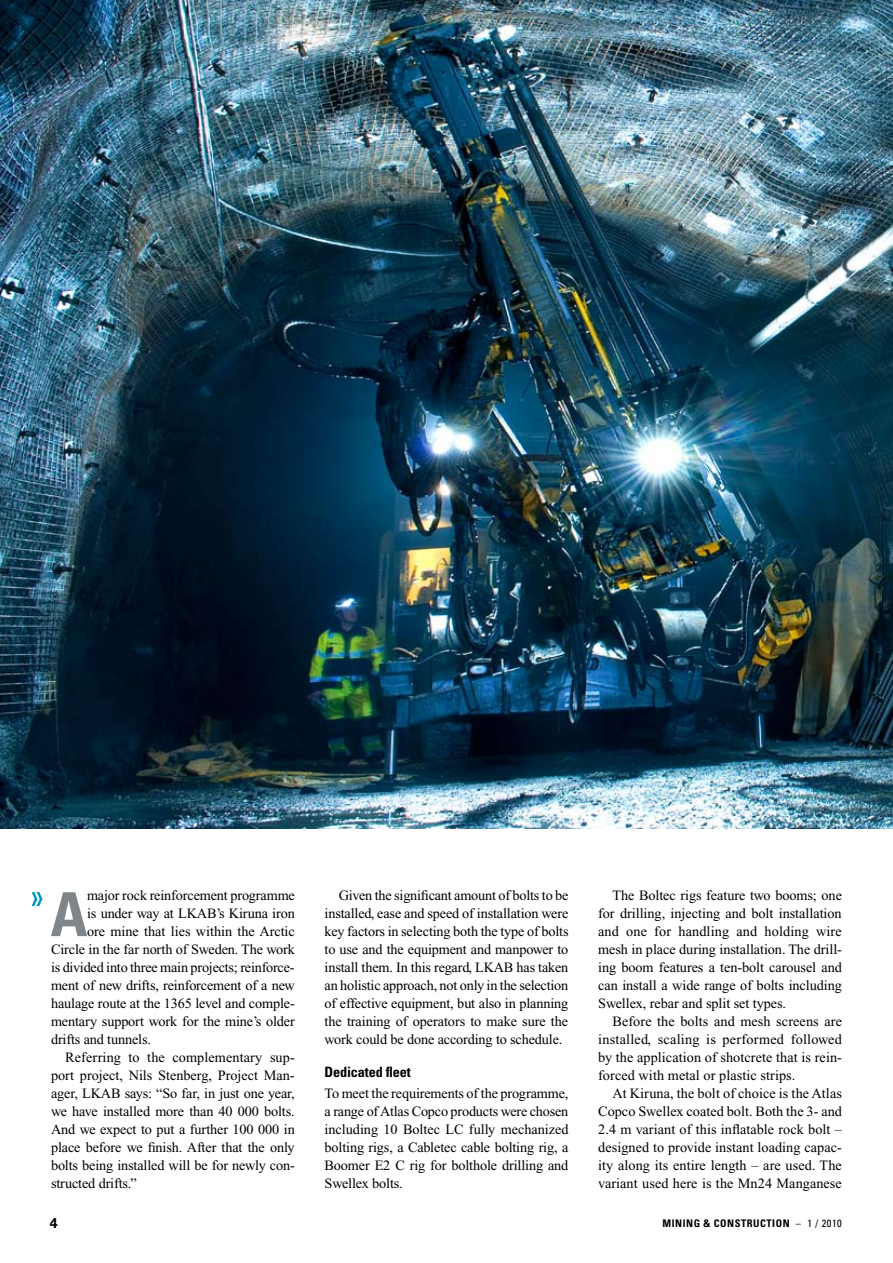
<style>
.page{position:relative;width:893px;height:1263px;background:#fff}
.page>*{position:absolute;margin:0;border:0;box-sizing:border-box;transform-origin:0 0}
.t1{font:700 condensed 60.75px "Univers";color:#7f8589}
.t2{font:14.25px/18px "Times New Roman";letter-spacing:-.01em;color:#000;text-align:justify}
.t3{font:700 condensed 14.25px "Univers";letter-spacing:-.01em;color:#000}
.t4{font:700 14.25px "Univers";color:#000}
.t5{font:700 condensed 10.5px "Univers";letter-spacing:.05em;color:#000}
.s1{font-weight:400}
</style>
<div class="page">
<img style="left:0;top:0;width:893px;height:828px">
<svg style="left:32px;top:892px;width:10px;height:14px"></svg>
<h1 class="t1" style="left:51px;top:877px;width:38px">A</h1>
<p class="t2" style="left:87px;top:886px;width:209px">major rock reinforcement programme</p>
<p class="t2" style="left:87px;top:904px;width:209px">is under way at LKAB’s Kiruna iron</p>
<p class="t2" style="left:87px;top:922px;width:209px">ore mine that lies within the Arctic</p>
<p class="t2" style="left:51px;top:940px;width:245px">Circle in the far north of Sweden. The work</p>
<p class="t2" style="left:51px;top:958px;width:245px">is divided into three main projects; reinforce-</p>
<p class="t2" style="left:51px;top:976px;width:245px">ment of new drifts, reinforcement of a new</p>
<p class="t2" style="left:51px;top:994px;width:245px">haulage route at the 1365 level and comple-</p>
<p class="t2" style="left:51px;top:1012px;width:245px">mentary support work for the mine’s older</p>
<p class="t2" style="left:51px;top:1030px;width:101px">drifts and tunnels.</p>
<p class="t2" style="left:65px;top:1048px;width:231px">Referring to the complementary sup-</p>
<p class="t2" style="left:51px;top:1066px;width:245px">port project, Nils Stenberg, Project Man-</p>
<p class="t2" style="left:51px;top:1084px;width:245px">ager, LKAB says: “So far, in just one year,</p>
<p class="t2" style="left:51px;top:1102px;width:245px">we have installed more than 40 000 bolts.</p>
<p class="t2" style="left:51px;top:1120px;width:245px">And we expect to put a further 100 000 in</p>
<p class="t2" style="left:51px;top:1138px;width:245px">place before we finish. After that the only</p>
<p class="t2" style="left:51px;top:1156px;width:245px">bolts being installed will be for newly con-</p>
<p class="t2" style="left:51px;top:1174px;width:87px">structed drifts.”</p>
<p class="t2" style="left:325px;top:886px;width:245px;text-indent:14px">Given the significant amount of bolts to be installed, ease and speed of installation were key factors in selecting both the type of bolts to use and the equipment and manpower to install them. In this regard, LKAB has taken an holistic approach, not only in the selection of effective equipment, but also in planning the training of operators to make sure the work could be done according to schedule.</p>
<p class="t3" style="left:325px;top:1063px;width:88px">DEDICATED FLEET</p>
<p class="t2" style="left:325px;top:1084px;width:245px">To meet the requirements of the programme, a range of Atlas Copco products were chosen including 10 Boltec LC fully mechanized bolting rigs, a Cabletec cable bolting rig, a Boomer E2 C rig for bolthole drilling and Swellex bolts.</p>
<p class="t2" style="left:598px;top:886px;width:245px;text-indent:14px">The Boltec rigs feature two booms; one for drilling, injecting and bolt installation and one for handling and holding wire mesh in place during installation. The drill&shy;ing boom features a ten-bolt carousel and can install a wide range of bolts including Swellex, rebar and split set types.</p>
<p class="t2" style="left:598px;top:1012px;width:245px;text-indent:14px">Before the bolts and mesh screens are installed, scaling is performed followed by the application of shotcrete that is rein&shy;forced with metal or plastic strips.</p>
<p class="t2" style="left:598px;top:1084px;width:245px;text-indent:14px">At Kiruna, the bolt of choice is the Atlas Copco Swellex coated bolt. Both the 3- and 2.4 m variant of this inflatable rock bolt – designed to provide instant loading capac&shy;ity along its entire length – are used. The variant used here is the Mn24 Manganese</p>
<p class="t4" style="left:50px;top:1214px;width:9px">4</p>
<p class="t5" style="left:662px;top:1217px;width:181px">MINING &amp; CONSTRUCTION <span class="s1">– 1 / 2010</span></p>
</div>
